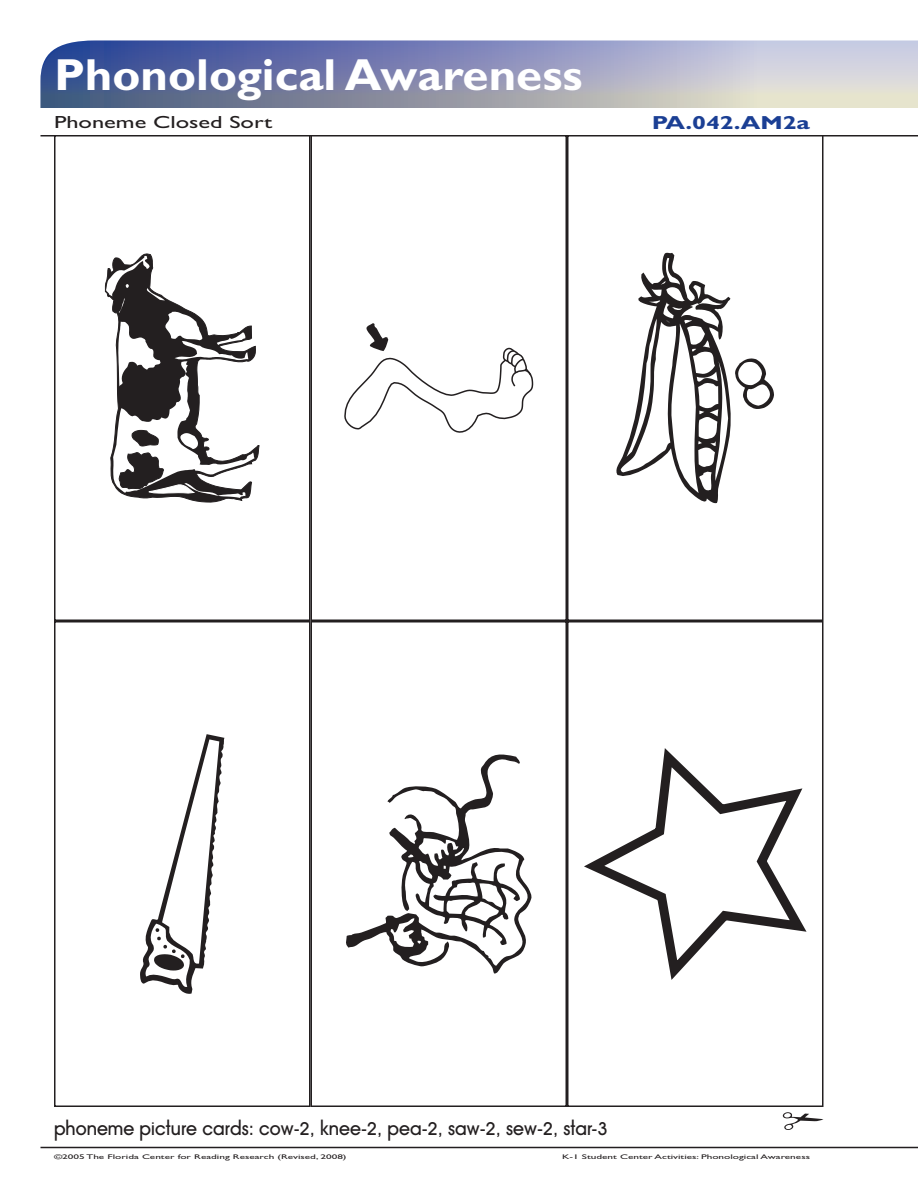
<style>
.page{position:relative;width:918px;height:1188px;background:#fff}
.page>*{position:absolute;margin:0;border:0;box-sizing:border-box;transform-origin:0 0}
.t1{font:700 45px "Gill Sans MT Modified";color:#fff;scale:1.05 1}
.t2{font:700 18.9px "Gill Sans MT Modified";color:#1b3f94;scale:1.33 1}
.t3{font:18px "Avant Garde Medium Modified";color:#231f20}
.t4{font:17.55px "Gill Sans MT Modified";color:#231f20;scale:1.39 1}
.t5{font:6.75px "Gill Sans MT Modified";color:#231f20;scale:1.67 1}
</style>
<div class="page">
<svg style="left:40px;top:40px;width:878px;height:68px;background:#9198b7"></svg>
<hr style="left:40px;top:1147px;width:878px;height:1px;background:#231f20">
<hr style="left:40px;top:135px;width:878px;height:1px;background:#231f20">
<div style="left:54px;top:621px;width:256px;height:486px;border:2px solid #231f20"></div>
<div style="left:567px;top:621px;width:257px;height:486px;border:2px solid #231f20"></div>
<div style="left:310px;top:621px;width:257px;height:486px;border:2px solid #231f20"></div>
<div style="left:567px;top:135px;width:257px;height:486px;border:2px solid #231f20"></div>
<div style="left:310px;top:135px;width:257px;height:486px;border:2px solid #231f20"></div>
<div style="left:54px;top:135px;width:256px;height:486px;border:2px solid #231f20"></div>
<svg style="left:783px;top:1112px;width:40px;height:18px"></svg>
<svg style="left:105px;top:254px;width:154px;height:248px"></svg>
<svg style="left:344px;top:323px;width:190px;height:110px"></svg>
<svg style="left:616px;top:253px;width:158px;height:250px"></svg>
<svg style="left:140px;top:734px;width:84px;height:260px"></svg>
<svg style="left:346px;top:754px;width:186px;height:219px"></svg>
<svg style="left:584px;top:748px;width:223px;height:232px"></svg>
<h1 class="t1" style="left:54px;top:48px;width:505px">Phonological Awareness</h1>
<p class="t4" style="left:54px;top:112px;width:159px">Phoneme Closed Sort</p>
<p class="t2" style="left:652px;top:111px;width:120px">PA.042.AM2a</p>
<p class="t3" style="left:54px;top:1118px;width:555px">phoneme picture cards: cow-2, knee-2, pea-2, saw-2, sew-2, star-3</p>
<p class="t5" style="left:54px;top:1153px;width:177px">©2005 The Florida Center for Reading Research (Revised, 2008)</p>
<p class="t5" style="left:562px;top:1153px;width:150px">K-1 Student Center Activities: Phonological Awareness</p>
</div>
